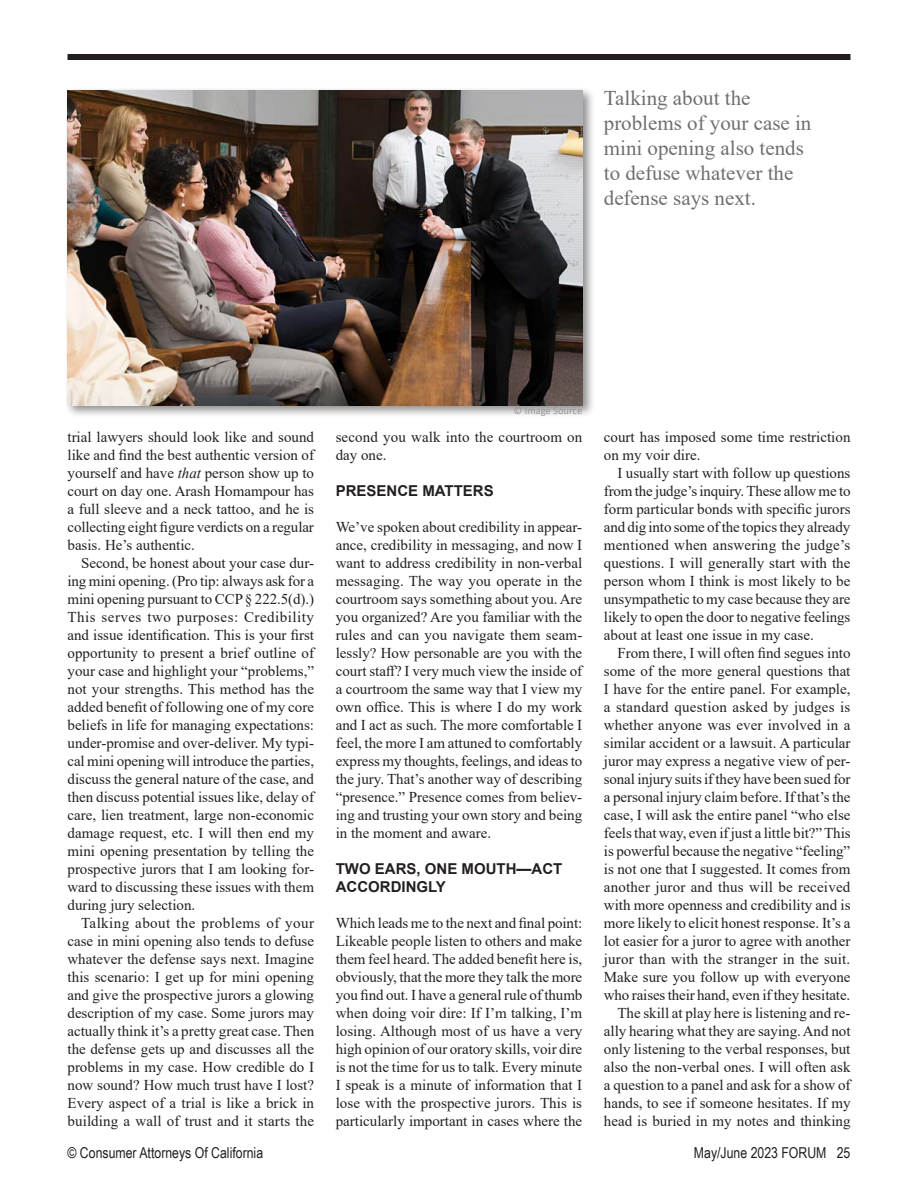
<style>
.page{position:relative;width:918px;height:1188px;background:#fff}
.page>*{position:absolute;margin:0;border:0;box-sizing:border-box;transform-origin:0 0}
.t1{font:21px/25.2px "Times New Roman";color:#6d6f71}
.t2{font:15px/18px "Times New Roman";color:#231f20;text-align:justify}
.t3{font:15px "Arial Narrow";color:#231f20}
.t4{font:700 15px/18px "Arial";color:#231f20}
.t5{font:10.5px "Calibri";color:#949698}
.s1{font-style:italic}
</style>
<div class="page">
<div style="left:68px;top:54px;width:782px;height:6px;background:#231f20"></div>
<div style="left:64px;top:87px;width:531px;height:332px;background:#231f20;opacity:.5"></div>
<img style="left:68px;top:90px;width:514px;height:316px">
<h1 class="t1" style="left:604px;top:84px;width:209px">Talking about the problems of your case in mini opening also tends to defuse whatever the defense says next.</h1>
<p class="t2" style="left:68px;top:428px;width:248px">trial lawyers should look like and sound like and find the best authentic version of yourself and have <span class="s1">that</span> person show up to court on day one. Arash Homampour has a full sleeve and a neck tattoo, and he is collecting eight figure verdicts on a regular basis. He’s authentic.</p>
<p class="t2" style="left:68px;top:554px;width:248px;text-indent:14px">Second, be honest about your case dur&shy;ing mini opening. (Pro tip: always ask for a mini opening pursuant to CCP § 222.5(d).)<br>This serves two purposes: Credibility and issue identification. This is your first opportunity to present a brief outline of your case and highlight your “problems,” not your strengths. This method has the added benefit of following one of my core beliefs in life for managing expectations: under-promise and over-deliver. My typi&shy;cal mini opening will introduce the parties, discuss the general nature of the case, and then discuss potential issues like, delay of care, lien treatment, large non-economic damage request, etc. I will then end my mini opening presentation by telling the prospective jurors that I am looking for&shy;ward to discussing these issues with them during jury selection.</p>
<p class="t2" style="left:68px;top:914px;width:248px;text-indent:14px">Talking about the problems of your case in mini opening also tends to defuse whatever the defense says next. Imagine this scenario: I get up for mini opening and give the prospective jurors a glowing description of my case. Some jurors may actually think it’s a pretty great case. Then the defense gets up and discusses all the problems in my case. How credible do I now sound? How much trust have I lost?<br>Every aspect of a trial is like a brick in building a wall of trust and it starts the</p>
<p class="t5" style="left:514px;top:403px;width:70px">© Image Source</p>
<p class="t2" style="left:336px;top:428px;width:248px">second you walk into the courtroom on day one.</p>
<p class="t4" style="left:336px;top:482px;width:160px">PRESENCE MATTERS</p>
<p class="t2" style="left:336px;top:518px;width:248px">We’ve spoken about credibility in appear&shy;ance, credibility in messaging, and now I want to address credibility in non-verbal messaging. The way you operate in the courtroom says something about you. Are you organized? Are you familiar with the rules and can you navigate them seam&shy;lessly? How personable are you with the court staff? I very much view the inside of a courtroom the same way that I view my own office. This is where I do my work and I act as such. The more comfortable I feel, the more I am attuned to comfortably express my thoughts, feelings, and ideas to the jury. That’s another way of describing “presence.” Presence comes from believ&shy;ing and trusting your own story and being in the moment and aware.</p>
<p class="t4" style="left:336px;top:860px;width:228px">TWO EARS, ONE MOUTH—ACT<br>ACCORDINGLY</p>
<p class="t2" style="left:336px;top:914px;width:248px">Which leads me to the next and final point:<br>Likeable people listen to others and make them feel heard. The added benefit here is, obviously, that the more they talk the more you find out. I have a general rule of thumb when doing voir dire: If I’m talking, I’m losing. Although most of us have a very high opinion of our oratory skills, voir dire is not the time for us to talk. Every minute I speak is a minute of information that I lose with the prospective jurors. This is particularly important in cases where the</p>
<p class="t2" style="left:604px;top:428px;width:248px">court has imposed some time restriction on my voir dire.</p>
<p class="t2" style="left:604px;top:464px;width:248px;text-indent:14px">I usually start with follow up questions from the judge’s inquiry. These allow me to form particular bonds with specific jurors and dig into some of the topics they already mentioned when answering the judge’s questions. I will generally start with the person whom I think is most likely to be unsympathetic to my case because they are likely to open the door to negative feelings about at least one issue in my case.</p>
<p class="t2" style="left:604px;top:644px;width:248px;text-align:right">From there, I will often find segues into some of the more general questions that I have for the entire panel. For example, a standard question asked by judges is whether anyone was ever involved in a similar accident or a lawsuit. A particular juror may express a negative view of per&shy;sonal injury suits if they have been sued for a personal injury claim before. If that’s the case, I will ask the entire panel “who else feels that way, even if just a little bit?” This is powerful because the negative “feeling” is not one that I suggested. It comes from another juror and thus will be received with more openness and credibility and is more likely to elicit honest response. It’s a lot easier for a juror to agree with another juror than with the stranger in the suit.<br>Make sure you follow up with everyone who raises their hand, even if they hesitate.<br>The skill at play here is listening and re&shy;ally hearing what they are saying. And not only listening to the verbal responses, but also the non-verbal ones. I will often ask a question to a panel and ask for a show of hands, to see if someone hesitates. If my head is buried in my notes and thinking</p>
<p class="t3" style="left:68px;top:1142px;width:197px">© Consumer Attorneys Of California</p>
<p class="t3" style="left:694px;top:1142px;width:158px">May/June 2023 FORUM 25</p>
</div>
